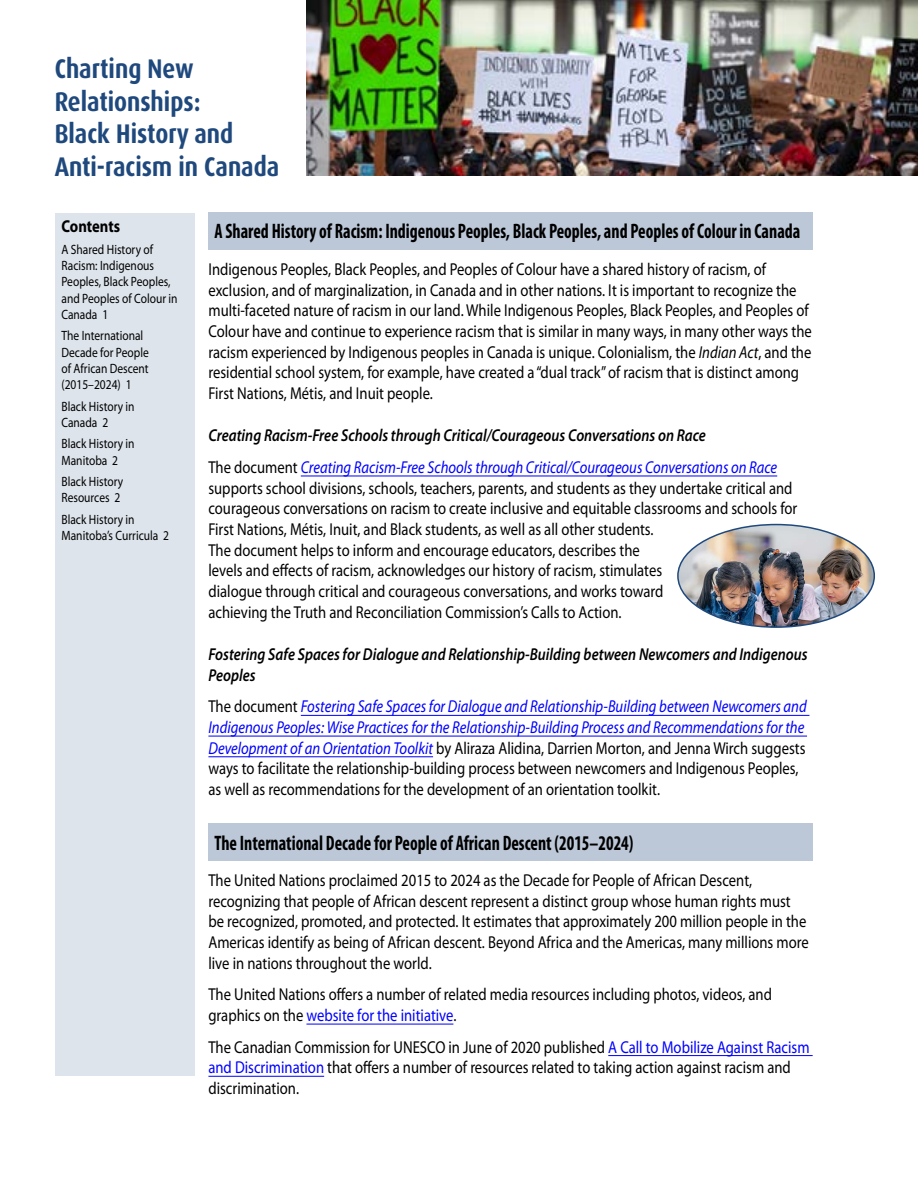
<style>
.page{position:relative;width:918px;height:1188px;background:#fff}
.page>*{position:absolute;margin:0;border:0;box-sizing:border-box;transform-origin:0 0}
.Text_12_pt_End{font:700 27px/32.4px "Dax Pro";color:#1f497d;scale:.85 1}
.Text{font:700 condensed 21px "Myriad Pro";color:#000;scale:.85 1}
.Text_12_pt_End-2{font:17.25px/20.7px "Myriad Pro";color:#000;scale:.85 1}
.Text-2{font:17.25px/20.7px "Myriad Pro";color:#000;scale:.85 1}
.Text-3{font:italic 600 17.25px/20.7px "Myriad Pro";color:#000;scale:.85 1}
.Text___05{font:700 17.25px "Myriad Pro";letter-spacing:-.005em;color:#000;scale:.85 1}
.Text___05__9_point{font:13.5px/16.2px "Myriad Pro";color:#000;scale:.85 1}
.s1{font-style:italic}
.s2{font-style:italic;color:#00f}
.s3{color:#00f}
</style>
<div class="page">
<div style="left:55px;top:213px;width:139px;height:863px;background:#dde4ec"></div>
<hr style="left:301px;top:476px;width:476px;height:1px;background:#00f">
<hr style="left:301px;top:715px;width:508px;height:1px;background:#00f">
<hr style="left:208px;top:736px;width:599px;height:1px;background:#00f">
<hr style="left:208px;top:756px;width:225px;height:1px;background:#00f">
<hr style="left:306px;top:1024px;width:147px;height:1px;background:#00f">
<hr style="left:608px;top:1055px;width:205px;height:1px;background:#00f">
<hr style="left:208px;top:1076px;width:116px;height:1px;background:#00f">
<div style="left:208px;top:212px;width:605px;height:37px;background:#bcc8d8"></div>
<div style="left:208px;top:823px;width:605px;height:38px;background:#bcc8d8"></div>
<img style="left:678px;top:525px;width:196px;height:102px">
<img style="left:306px;top:0;width:612px;height:176px">
<p class="Text_12_pt_End" style="left:55px;top:53px;width:266px">Charting New<br>Relationships:<br>Black History and<br>Anti-racism in Canada</p>
<p class="Text___05" style="left:62px;top:215px;width:71px">Contents</p>
<p class="Text___05__9_point" style="left:62px;top:241px;width:138px">A Shared History of<br>Racism: Indigenous<br>Peoples, Black Peoples, and Peoples of Colour in<br>Canada 1</p>
<p class="Text___05__9_point" style="left:62px;top:328px;width:104px">The International<br>Decade for People of African Descent (2015–2024) 1</p>
<p class="Text___05__9_point" style="left:62px;top:398px;width:88px">Black History in<br>Canada 2</p>
<p class="Text___05__9_point" style="left:62px;top:436px;width:88px">Black History in<br>Manitoba 2</p>
<p class="Text___05__9_point" style="left:62px;top:473px;width:74px">Black History<br>Resources 2</p>
<p class="Text___05__9_point" style="left:62px;top:511px;width:128px">Black History in<br>Manitoba’s Curricula 2</p>
<p class="Text" style="left:214px;top:218px;width:691px">A Shared History of Racism: Indigenous Peoples, Black Peoples, and Peoples of Colour in Canada</p>
<p class="Text_12_pt_End-2" style="left:208px;top:259px;width:711px">Indigenous Peoples, Black Peoples, and Peoples of Colour have a shared history of racism, of exclusion, and of marginalization, in Canada and in other nations. It is important to recognize the multi-faceted nature of racism in our land. While Indigenous Peoples, Black Peoples, and Peoples of Colour have and continue to experience racism that is similar in many ways, in many other ways the racism experienced by Indigenous peoples in Canada is unique. Colonialism, the <span class="s1">Indian Act</span>, and the residential school system, for example, have created a “dual track” of racism that is distinct among First Nations, Métis, and Inuit people.</p>
<p class="Text-3" style="left:208px;top:425px;width:587px">Creating Racism-Free Schools through Critical/Courageous Conversations on Race</p>
<p class="Text_12_pt_End-2" style="left:208px;top:457px;width:694px">The document <span class="s2">Creating Racism-Free Schools through Critical/Courageous Conversations on Race </span>supports school divisions, schools, teachers, parents, and students as they undertake critical and courageous conversations on racism to create inclusive and equitable classrooms and schools for First Nations, Métis, Inuit, and Black students, as well as all other students.<br>The document helps to inform and encourage educators, describes the<br>levels and effects of racism, acknowledges our history of racism, stimulates<br>dialogue through critical and courageous conversations, and works toward<br>achieving the Truth and Reconciliation Commission’s Calls to Action.</p>
<p class="Text-3" style="left:208px;top:644px;width:707px">Fostering Safe Spaces for Dialogue and Relationship-Building between Newcomers and Indigenous<br>Peoples</p>
<p class="Text_12_pt_End-2" style="left:208px;top:696px;width:705px">The document <span class="s2">Fostering Safe Spaces for Dialogue and Relationship-Building between Newcomers and Indigenous Peoples: Wise Practices for the Relationship-Building Process and Recommendations for the Development of an Orientation Toolkit</span> by Aliraza Alidina, Darrien Morton, and Jenna Wirch suggests ways to facilitate the relationship-building process between newcomers and Indigenous Peoples, as well as recommendations for the development of an orientation toolkit.</p>
<p class="Text" style="left:214px;top:829px;width:495px">The International Decade for People of African Descent (2015–2024)</p>
<p class="Text-2" style="left:208px;top:870px;width:708px">The United Nations proclaimed 2015 to 2024 as the Decade for People of African Descent, recognizing that people of African descent represent a distinct group whose human rights must be recognized, promoted, and protected. It estimates that approximately 200 million people in the Americas identify as being of African descent. Beyond Africa and the Americas, many millions more live in nations throughout the world.</p>
<p class="Text-2" style="left:208px;top:984px;width:665px">The United Nations offers a number of related media resources including photos, videos, and graphics on the <span class="s3">website for the initiative</span>.</p>
<p class="Text-2" style="left:208px;top:1036px;width:709px">The Canadian Commission for UNESCO in June of 2020 published <span class="s3">A Call to Mobilize Against Racism and Discrimination</span> that offers a number of resources related to taking action against racism and discrimination.</p>
</div>
